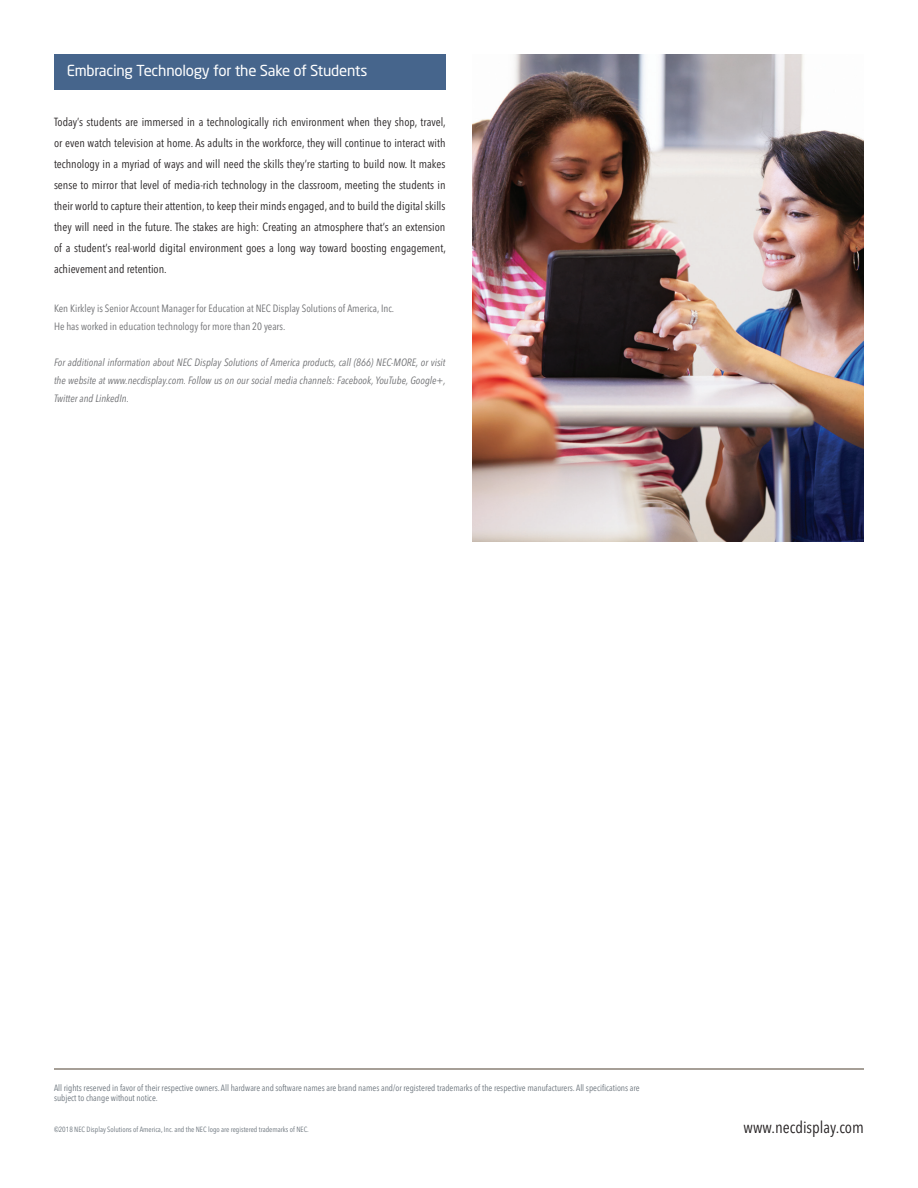
<style>
.page{position:relative;width:918px;height:1188px;background:#fff}
.page>*{position:absolute;margin:0;border:0;box-sizing:border-box;transform-origin:0 0}
.t1{font:condensed 16.5px "Avenir Next LT Pro";color:#231f20}
.t2{font:15px "Neo Sans Std";letter-spacing:-.015em;color:#fff}
.t3{font:condensed 11.7px/21px "Avenir Next LT Pro";color:#231f20;text-align:justify}
.t4{font:italic condensed 10.5px/18px "Avenir Next LT Pro";color:#6c6d70;text-align:justify}
.t5{font:condensed 10.5px/18px "Avenir Next LT Pro";color:#6c6d70}
.t6{font:condensed 9px/10.8px "Avenir Next LT Pro";color:#687179}
.t7{font:condensed 7.5px "Avenir Next LT Pro";color:#687179}
</style>
<div class="page">
<img style="left:473px;top:54px;width:391px;height:487px">
<hr style="left:54px;top:1068px;width:810px;height:2px;background:#a69f97">
<div style="left:54px;top:54px;width:392px;height:35px;background:#46658c"></div>
<p class="t2" style="left:67px;top:61px;width:302px">Embracing Technology for the Sake of Students</p>
<p class="t3" style="left:54px;top:111px;width:393px">Today’s students are immersed in a technologically rich environment when they shop, travel, or even watch television at home. As adults in the workforce, they will continue to interact with technology in a myriad of ways and will need the skills they’re starting to build now. It makes sense to mirror that level of media-rich technology in the classroom, meeting the students in their world to capture their attention, to keep their minds engaged, and to build the digital skills they will need in the future. The stakes are high: Creating an atmosphere that’s an extension of a student’s real-world digital environment goes a long way toward boosting engagement, achievement and retention.</p>
<p class="t5" style="left:54px;top:299px;width:342px">Ken Kirkley is Senior Account Manager for Education at NEC Display Solutions of America, Inc.<br>He has worked in education technology for more than 20 years.</p>
<p class="t4" style="left:54px;top:353px;width:393px">For additional information about NEC Display Solutions of America products, call (866) NEC-MORE, or visit the website at www.necdisplay.com. Follow us on our social media channels: Facebook, YouTube, Google+, Twitter and LinkedIn.</p>
<p class="t6" style="left:54px;top:1082px;width:587px">All rights reserved in favor of their respective owners. All hardware and software names are brand names and/or registered trademarks of the respective manufacturers. All specifications are subject to change without notice.</p>
<p class="t7" style="left:54px;top:1124px;width:256px">©2018 NEC Display Solutions of America, Inc. and the NEC logo are registered trademarks of NEC.</p>
<h1 class="t1" style="left:744px;top:1117px;width:122px">www.necdisplay.com</h1>
</div>
